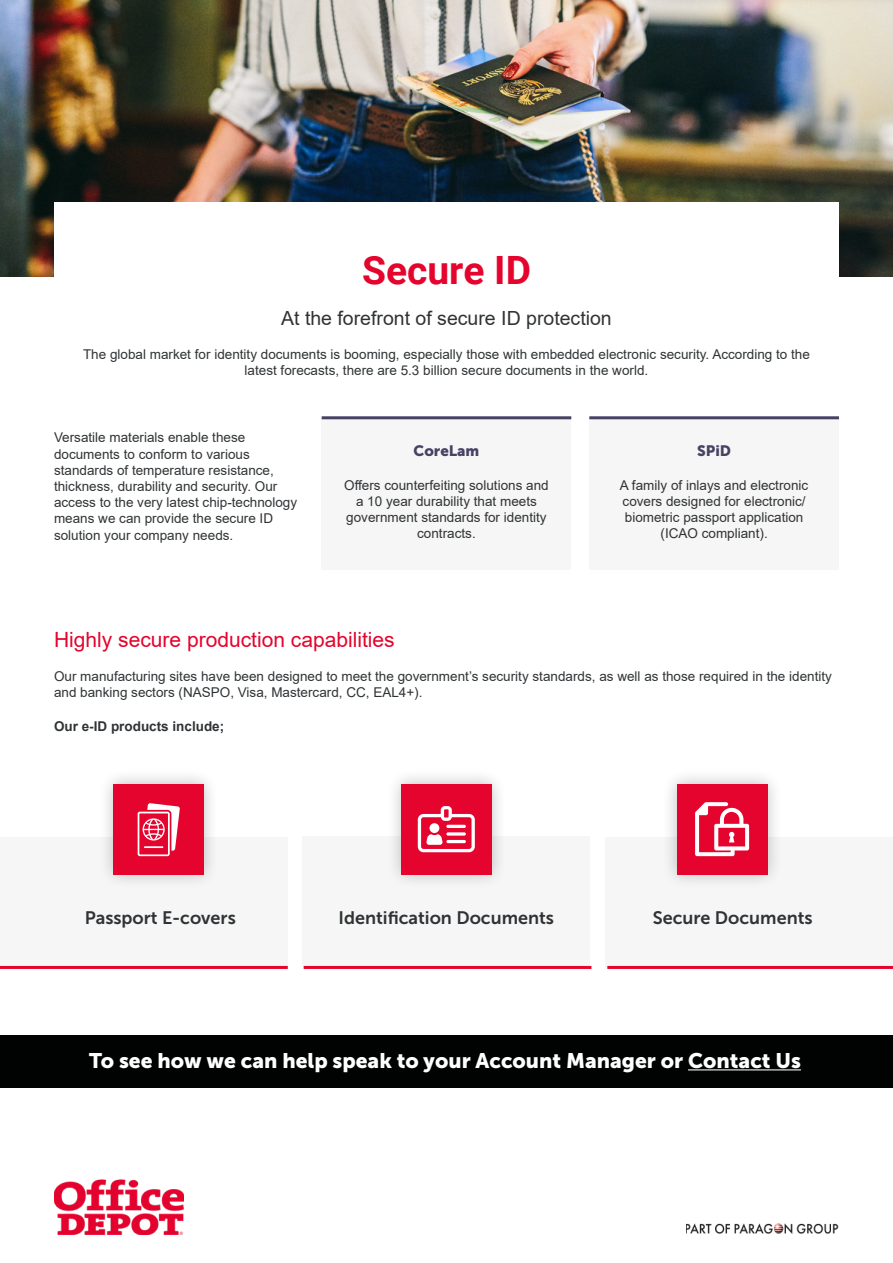
<style>
.page{position:relative;width:893px;height:1263px;background:#fff}
.page>*{position:absolute;margin:0;border:0;box-sizing:border-box;transform-origin:0 0}
.t1{font:700 39px "Roboto";color:#e4042d}
.t2{font:21px "Museo Sans 900";color:#fff}
.t3{font:21px "Arial";color:#e4042d}
.t4{font:19.5px "Arial";color:#303335}
.t5{font:18px "Museo Sans 700";color:#303335}
.t6{font:15px "Museo Sans 900";color:#454263}
.t7{font:13.5px/16.2px "Arial";color:#303335;text-align:center}
.t8{font:700 13.5px "Arial";color:#303335}
</style>
<div class="page">
<div style="left:0;top:1034px;width:893px;height:53px;background:#010202"></div>
<img style="left:0;top:0;width:893px;height:276px">
<div style="left:54px;top:202px;width:785px;height:91px;background:#fff"></div>
<div style="left:322px;top:418px;width:249px;height:152px;background:#f6f6f6"></div>
<div style="left:589px;top:418px;width:250px;height:152px;background:#f6f6f6"></div>
<hr style="left:322px;top:416px;width:249px;height:3px;background:#454263">
<hr style="left:589px;top:416px;width:250px;height:3px;background:#454263">
<div style="left:605px;top:836px;width:288px;height:131px;background:#f6f6f6"></div>
<div style="left:302px;top:836px;width:288px;height:131px;background:#f6f6f6"></div>
<div style="left:0;top:836px;width:288px;height:131px;background:#f6f6f6"></div>
<div style="left:98px;top:768px;width:122px;height:122px;background:#000;opacity:.25"></div>
<div style="left:114px;top:784px;width:90px;height:90px;background:#e4042d"></div>
<div style="left:386px;top:768px;width:121px;height:122px;background:#000;opacity:.25"></div>
<div style="left:401px;top:784px;width:91px;height:90px;background:#e4042d"></div>
<div style="left:661px;top:768px;width:122px;height:122px;background:#000;opacity:.25"></div>
<div style="left:677px;top:784px;width:90px;height:90px;background:#e4042d"></div>
<svg style="left:418px;top:806px;width:57px;height:46px"></svg>
<div style="left:429px;top:823px;width:10px;height:10px;background:#fff;border-radius:50%"></div>
<svg style="left:695px;top:802px;width:54px;height:54px"></svg>
<svg style="left:138px;top:803px;width:42px;height:53px"></svg>
<hr style="left:0;top:966px;width:288px;height:3px;background:#e4042d">
<hr style="left:304px;top:966px;width:287px;height:3px;background:#e4042d">
<hr style="left:607px;top:966px;width:286px;height:3px;background:#e4042d">
<hr style="left:688px;top:1069px;width:113px;height:1px;background:#fff">
<img style="left:54px;top:1179px;width:129px;height:55px">
<img style="left:686px;top:1223px;width:153px;height:10px">
<h1 class="t1" style="left:362px;top:242px;width:171px">Secure ID</h1>
<h3 class="t4" style="left:281px;top:305px;width:332px">At the forefront of secure ID protection</h3>
<p class="t7" style="left:83px;top:346px;width:728px">The global market for identity documents is booming, especially those with embedded electronic security. According to the latest forecasts, there are 5.3 billion secure documents in the world.</p>
<p class="t7" style="left:54px;top:429px;width:245px;text-align:left">Versatile materials enable these documents to conform to various standards of temperature resistance, thickness, durability and security. Our access to the very latest chip-technology means we can provide the secure ID solution your company needs.</p>
<p class="t6" style="left:414px;top:442px;width:67px">CoreLam</p>
<p class="t7" style="left:344px;top:477px;width:206px">Offers counterfeiting solutions and a 10 year durability that meets government standards for identity contracts.</p>
<p class="t6" style="left:697px;top:442px;width:35px">SPiD</p>
<p class="t7" style="left:620px;top:477px;width:190px">A family of inlays and electronic covers designed for electronic/ biometric passport application (ICAO compliant).</p>
<h2 class="t3" style="left:54px;top:625px;width:342px">Highly secure production capabilities</h2>
<p class="t7" style="left:54px;top:668px;width:779px;text-align:left">Our manufacturing sites have been designed to meet the government’s security standards, as well as those required in the identity and banking sectors (NASPO, Visa, Mastercard, CC, EAL4+).</p>
<p class="t8" style="left:54px;top:717px;width:172px">Our e-ID products include;</p>
<h3 class="t5" style="left:85px;top:908px;width:153px">Passport E-covers</h3>
<h3 class="t5" style="left:339px;top:908px;width:217px">Identification Documents</h3>
<h3 class="t5" style="left:653px;top:908px;width:161px">Secure Documents</h3>
<h2 class="t2" style="left:89px;top:1048px;width:713px">To see how we can help speak to your Account Manager or Contact Us</h2>
</div>
